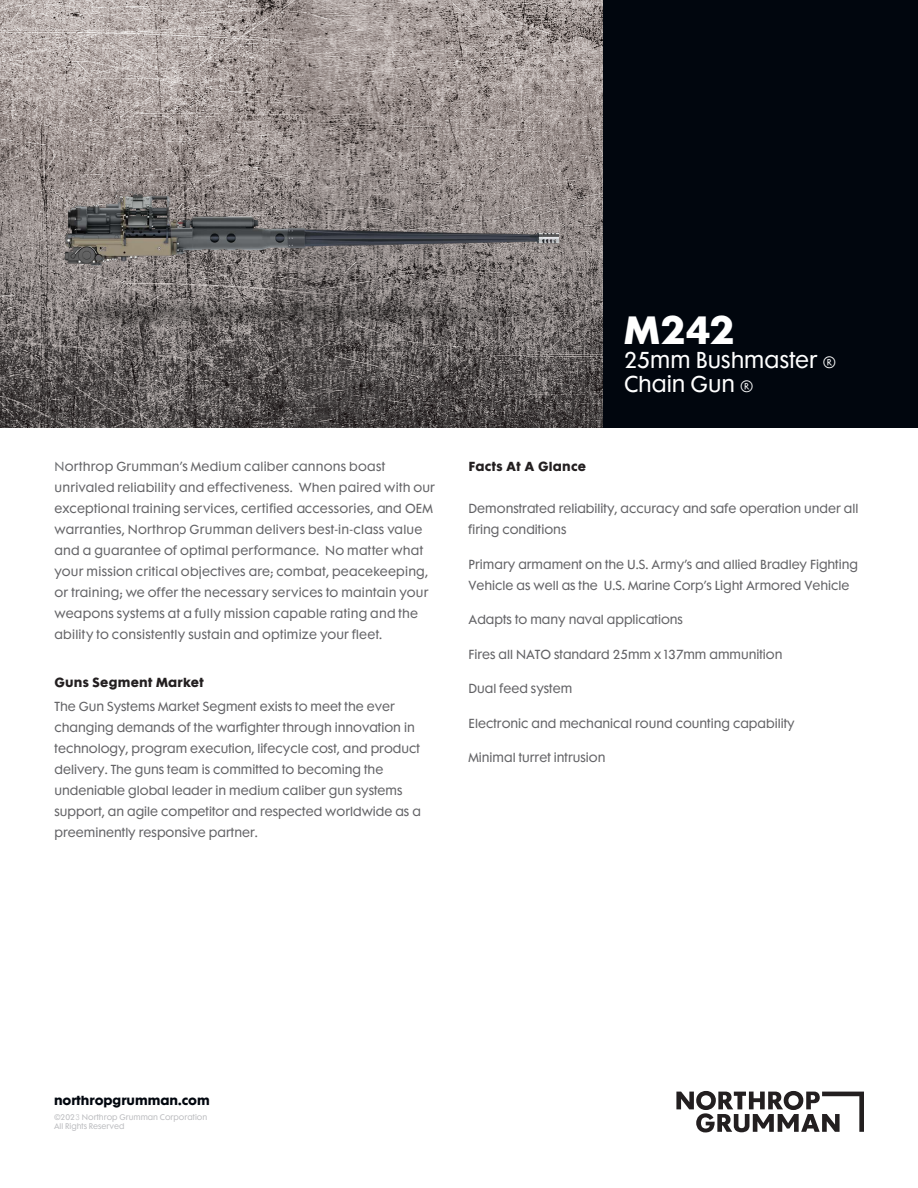
<style>
.page{position:relative;width:918px;height:1188px;background:#fff}
.page>*{position:absolute;margin:0;border:0;box-sizing:border-box;transform-origin:0 0}
.Pg_1_TITLE{font:700 36px "Futura Maxi";color:#fff}
.Pg_1_TITLE-2{font:21px "Futura Maxi";color:#fff}
.t1{font:12px/21px "Futura Maxi";color:#636366}
.t2{font:12px/21px "Futura Maxi";letter-spacing:.02em;color:#636366}
.t3{font:700 12px "Futura Maxi";color:#01060e}
.Pg_1_SIDEBAR_SUBHEAD{font:700 12px "Futura Maxi";letter-spacing:.02em;color:#231f20}
.t4{font:7.5px/9.3px "Futura Maxi";color:#bcbdc0}
.s1{color:#727376}
.s2{font-weight:700;color:#231f20}
.s3{font-weight:300;font-size:15px}
.s4{font-family:"Futura Maxi Std";font-weight:300}
</style>
<div class="page">
<svg style="left:676px;top:1091px;width:188px;height:41px"></svg>
<img style="left:0;top:0;width:604px;height:428px">
<div style="left:604px;top:0;width:314px;height:428px;background:#01060e"></div>
<img style="left:51px;top:288px;width:515px;height:66px">
<img style="left:51px;top:187px;width:517px;height:101px">
<p class="t2" style="left:55px;top:455px;width:382px"><span class="s1">N</span>orthrop Grumman’s Medium caliber cannons boast unrivaled reliability and effectiveness. When paired with our exceptional training services, certified accessories, and OEM warranties, Northrop Grumman delivers best-in-class value and a guarantee of optimal performance. No matter what your mission critical objectives are; combat, peacekeeping, or training; we offer the necessary services to maintain your weapons systems at a fully mission capable rating and the ability to consistently sustain and optimize your fleet.</p>
<p class="t1" style="left:55px;top:670px;width:342px;line-height:23.7px"><span class="s2">Guns Segment Market<br></span>The Gun Systems Market Segment exists to meet the ever</p>
<p class="t1" style="left:55px;top:716px;width:368px">changing demands of the warfighter through innovation in technology, program execution, lifecycle cost, and product delivery. The guns team is committed to becoming the undeniable global leader in medium caliber gun systems support, an agile competitor and respected worldwide as a preeminently responsive partner.</p>
<p class="Pg_1_TITLE" style="left:624px;top:310px;width:111px">M242</p>
<p class="Pg_1_TITLE-2" style="left:624px;top:342px;width:213px">25mm Bushmaster <span class="s3">®</span></p>
<p class="Pg_1_TITLE-2" style="left:624px;top:366px;width:131px">Chain Gun <span class="s3">®</span></p>
<p class="Pg_1_SIDEBAR_SUBHEAD" style="left:469px;top:460px;width:119px">Facts At A Glance</p>
<p class="t1" style="left:469px;top:497px;width:391px">Demonstrated reliability, accuracy and safe operation under all firing conditions</p>
<p class="t1" style="left:469px;top:553px;width:391px">Primary armament on the U.S. Army’s and allied Bradley Fighting<br>Vehicle as well as the U.S. Marine Corp’s Light Armored Vehicle</p>
<p class="t1" style="left:469px;top:608px;width:216px">Adapts to many naval applications</p>
<p class="t1" style="left:469px;top:643px;width:315px">Fires all NATO standard 25mm x 137mm ammunition</p>
<p class="t1" style="left:469px;top:677px;width:105px">Dual feed system</p>
<p class="t1" style="left:469px;top:712px;width:328px">Electronic and mechanical round counting capability</p>
<p class="t1" style="left:469px;top:746px;width:138px">Minimal turret intrusion</p>
<p class="t3" style="left:54px;top:1094px;width:157px">northropgrumman.com</p>
<p class="t4" style="left:54px;top:1112px;width:155px">©202<span class="s4">3</span> Northrop Grumman Corporation<br>All Rights Reserved</p>
</div>
